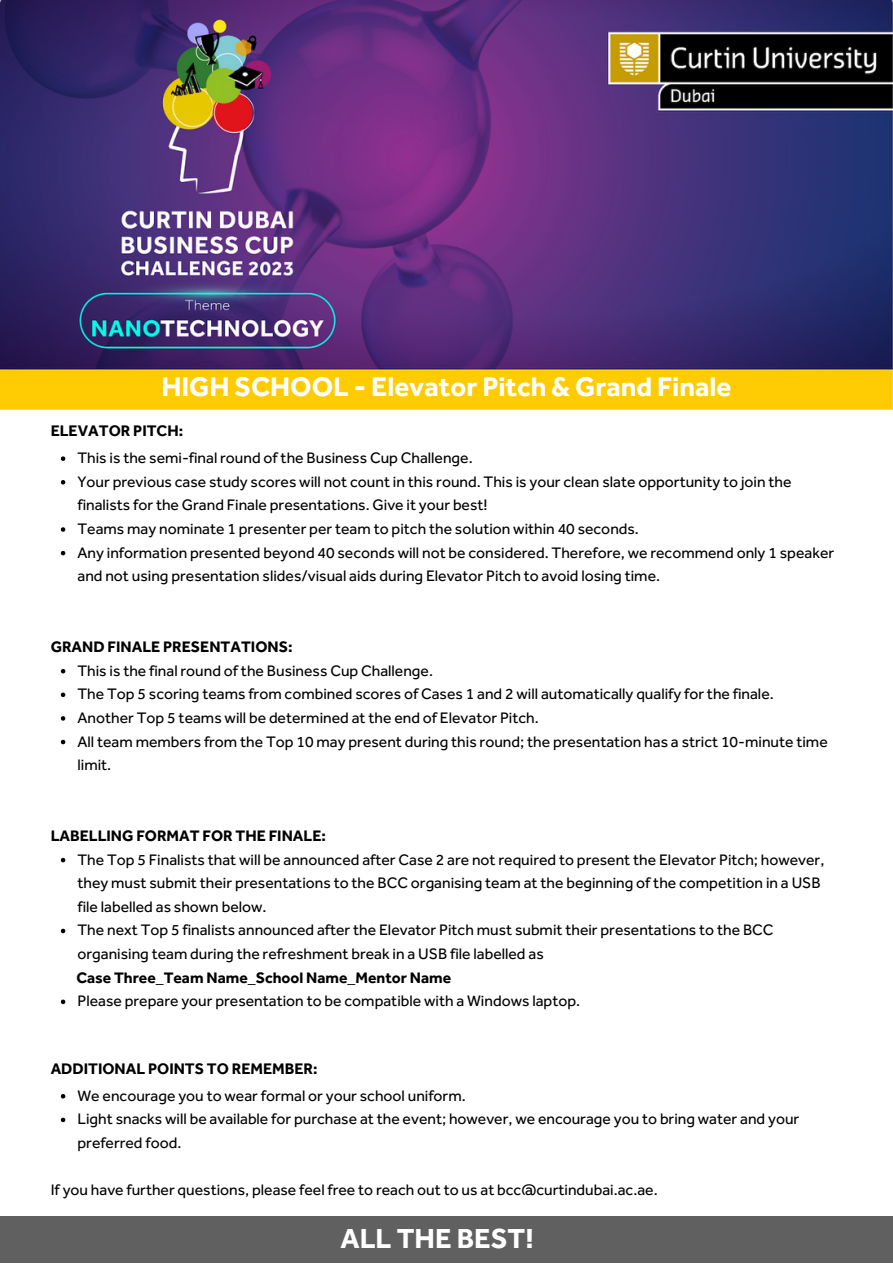
<style>
.page{position:relative;width:893px;height:1264px;background:#fff}
.page>*{position:absolute;margin:0;border:0;box-sizing:border-box;transform-origin:0 0}
.t1{font:700 28.5px "Effra";color:#fff}
.t2{font:700 27.9px "Effra";color:#fff}
.t3{font:15.75px/23.5px "Effra";color:#000}
.t4{font:700 15.75px "Effra";color:#000}
</style>
<div class="page">
<div style="left:0;top:1215px;width:892px;height:47px;background:#606060"></div>
<img style="left:0;top:0;width:892px;height:409px">
<svg style="left:61px;top:456px;width:4px;height:5px"></svg>
<svg style="left:61px;top:480px;width:4px;height:4px"></svg>
<svg style="left:61px;top:527px;width:4px;height:4px"></svg>
<svg style="left:61px;top:551px;width:4px;height:4px"></svg>
<svg style="left:61px;top:669px;width:4px;height:4px"></svg>
<svg style="left:61px;top:692px;width:4px;height:5px"></svg>
<svg style="left:61px;top:716px;width:4px;height:4px"></svg>
<svg style="left:61px;top:739px;width:4px;height:5px"></svg>
<svg style="left:61px;top:857px;width:4px;height:5px"></svg>
<svg style="left:61px;top:928px;width:4px;height:5px"></svg>
<svg style="left:61px;top:999px;width:4px;height:5px"></svg>
<svg style="left:61px;top:1094px;width:4px;height:4px"></svg>
<svg style="left:61px;top:1117px;width:4px;height:5px"></svg>
<p class="t2" style="left:161px;top:369px;width:571px">HIGH SCHOOL - Elevator Pitch &amp; Grand Finale</p>
<p class="t4" style="left:51px;top:425px;width:134px">ELEVATOR PITCH:</p>
<p class="t3" style="left:77px;top:446px;width:397px">This is the semi-final round of the Business Cup Challenge.</p>
<p class="t3" style="left:77px;top:469px;width:715px">Your previous case study scores will not count in this round. This is your clean slate opportunity to join the finalists for the Grand Finale presentations. Give it your best!</p>
<p class="t3" style="left:77px;top:516px;width:563px">Teams may nominate 1 presenter per team to pitch the solution within 40 seconds.</p>
<p class="t3" style="left:77px;top:540px;width:758px">Any information presented beyond 40 seconds will not be considered. Therefore, we recommend only 1 speaker and not using presentation slides/visual aids during Elevator Pitch to avoid losing time.</p>
<p class="t4" style="left:51px;top:637px;width:243px">GRAND FINALE PRESENTATIONS:</p>
<p class="t3" style="left:77px;top:658px;width:357px">This is the final round of the Business Cup Challenge.</p>
<p class="t3" style="left:77px;top:682px;width:697px">The Top 5 scoring teams from combined scores of Cases 1 and 2 will automatically qualify for the finale.</p>
<p class="t3" style="left:77px;top:705px;width:463px">Another Top 5 teams will be determined at the end of Elevator Pitch.</p>
<p class="t3" style="left:77px;top:729px;width:751px">All team members from the Top 10 may present during this round; the presentation has a strict 10-minute time limit.</p>
<p class="t4" style="left:51px;top:826px;width:277px">LABELLING FORMAT FOR THE FINALE:</p>
<p class="t3" style="left:77px;top:847px;width:748px">The Top 5 Finalists that will be announced after Case 2 are not required to present the Elevator Pitch; however, they must submit their presentations to the BCC organising team at the beginning of the competition in a USB file labelled as shown below.</p>
<p class="t3" style="left:77px;top:918px;width:697px">The next Top 5 finalists announced after the Elevator Pitch must submit their presentations to the BCC organising team during the refreshment break in a USB file labelled as</p>
<p class="t3" style="left:77px;top:989px;width:504px">Please prepare your presentation to be compatible with a Windows laptop.</p>
<p class="t4" style="left:76px;top:967px;width:376px">Case Three_Team Name_School Name_Mentor Name</p>
<p class="t4" style="left:51px;top:1063px;width:268px">ADDITIONAL POINTS TO REMEMBER:</p>
<p class="t3" style="left:77px;top:1083px;width:390px">We encourage you to wear formal or your school uniform.</p>
<p class="t3" style="left:77px;top:1107px;width:723px">Light snacks will be available for purchase at the event; however, we encourage you to bring water and your preferred food.</p>
<p class="t3" style="left:51px;top:1177px;width:608px">If you have further questions, please feel free to reach out to us at bcc@curtindubai.ac.ae.</p>
<p class="t1" style="left:340px;top:1220px;width:195px">ALL THE BEST!</p>
</div>
